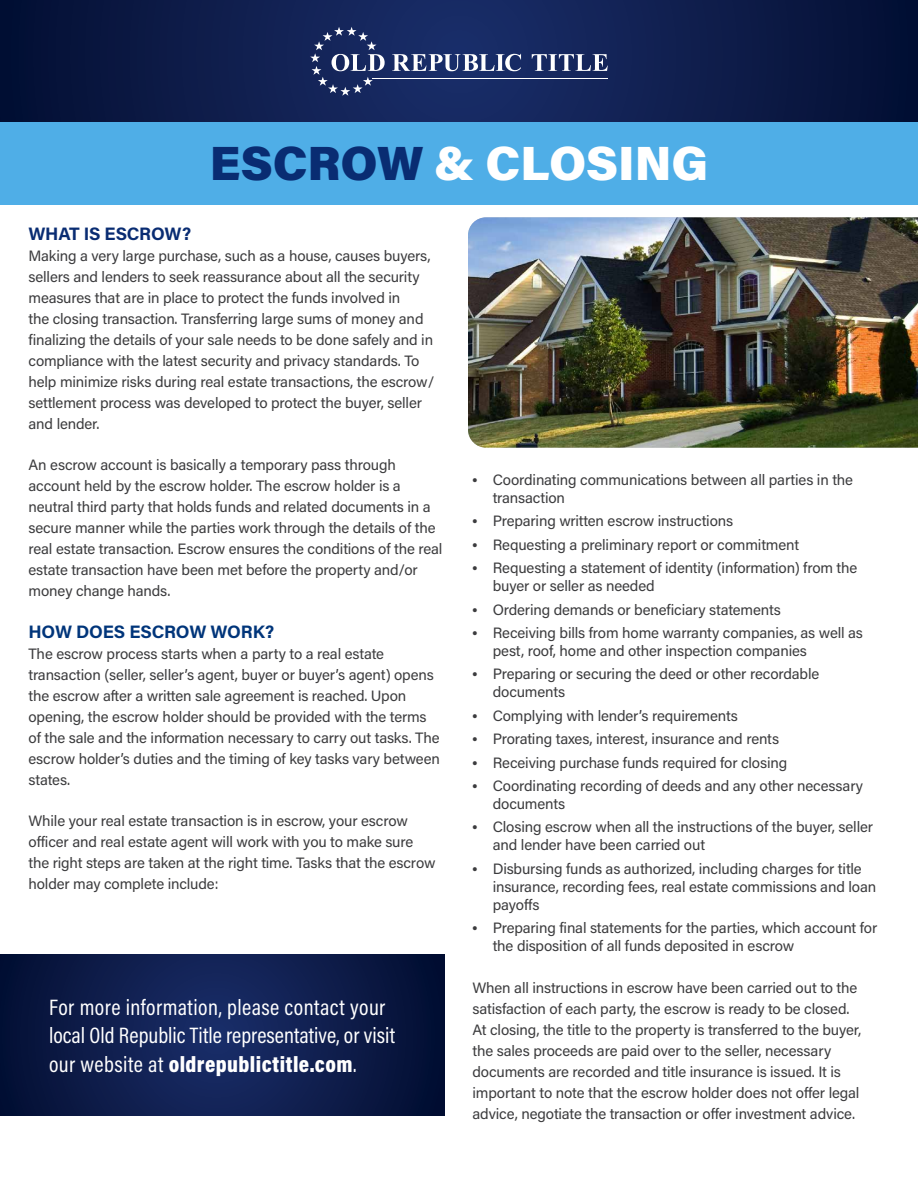
<style>
.page{position:relative;width:918px;height:1188px;background:#fff}
.page>*{position:absolute;margin:0;border:0;box-sizing:border-box;transform-origin:0 0}
.t1{font:900 48px "Acumin Pro";letter-spacing:-.005em;color:#fff}
.t2{font:22.5px/28.5px "Acumin Pro Cond";letter-spacing:.005em;color:#fff}
.t3{font:700 18px "Acumin Pro";letter-spacing:-.01em;color:#00357a}
.t4{font:700 18px "Acumin Pro";letter-spacing:-.015em;color:#092c72}
.t5{font:15px/21px "Acumin Pro";letter-spacing:-.01em;color:#3c3c3e}
.s1{color:#092c72}
.s2{font-weight:900}
.s3{font-family:"Source Serif Variable"}
</style>
<div class="page">
<div style="left:0;top:122px;width:918px;height:83px;background:#4faee7"></div>
<img style="left:468px;top:217px;width:450px;height:231px">
<svg style="left:0;top:0;width:918px;height:122px;background:#0e1d4c"></svg>
<svg style="left:392px;top:54px;width:129px;height:17px"></svg>
<svg style="left:532px;top:54px;width:76px;height:17px"></svg>
<svg style="left:310px;top:27px;width:75px;height:69px;background:#364573"></svg>
<hr style="left:373px;top:78px;width:235px;height:1px;background:#fff">
<svg style="left:0;top:954px;width:444px;height:162px;background:#0d1c4b"></svg>
<h1 class="t1" style="left:210px;top:129px;width:500px"><span class="s1">ESCROW</span> &amp; CLOSING</h1>
<p class="t4" style="left:28px;top:221px;width:164px">WHAT IS ESCROW?</p>
<p class="t5" style="left:28px;top:244px;width:407px">Making a very large purchase, such as a house, causes buyers, sellers and lenders to seek reassurance about all the security measures that are in place to protect the funds involved in<br>the closing transaction. Transferring large sums of money and finalizing the details of your sale needs to be done safely and in compliance with the latest security and privacy standards. To help minimize risks during real estate transactions, the escrow/ settlement process was developed to protect the buyer, seller and lender.</p>
<p class="t5" style="left:28px;top:453px;width:416px">An escrow account is basically a temporary pass through account held by the escrow holder. The escrow holder is a neutral third party that holds funds and related documents in a secure manner while the parties work through the details of the real estate transaction. Escrow ensures the conditions of the real estate transaction have been met before the property and/or money change hands.</p>
<p class="t3" style="left:28px;top:619px;width:247px">HOW DOES ESCROW WORK?</p>
<p class="t5" style="left:28px;top:642px;width:413px">The escrow process starts when a party to a real estate transaction (seller, seller’s agent, buyer or buyer’s agent) opens the escrow after a written sale agreement is reached. Upon opening, the escrow holder should be provided with the terms of the sale and the information necessary to carry out tasks. The escrow holder’s duties and the timing of key tasks vary between states.</p>
<p class="t5" style="left:28px;top:810px;width:409px">While your real estate transaction is in escrow, your escrow officer and real estate agent will work with you to make sure the right steps are taken at the right time. Tasks that the escrow holder may complete include:</p>
<h2 class="t2" style="left:49px;top:992px;width:348px">For more information, please contact your local Old Republic Title representative, or visit our website at <span class="s2">oldrepublictitle.com</span>.</h2>
<p class="t5" style="left:493px;top:470px;width:362px;line-height:18px;text-indent:-20px"><span class="s3">•</span> Coordinating communications between all parties in the transaction</p>
<p class="t5" style="left:472px;top:510px;width:262px"><span class="s3">•</span> Preparing written escrow instructions</p>
<p class="t5" style="left:472px;top:534px;width:328px"><span class="s3">•</span> Requesting a preliminary report or commitment</p>
<p class="t5" style="left:493px;top:558px;width:366px;line-height:18px;text-indent:-20px"><span class="s3">•</span> Requesting a statement of identity (information) from the buyer or seller as needed</p>
<p class="t5" style="left:472px;top:598px;width:310px"><span class="s3">•</span> Ordering demands or beneficiary statements</p>
<p class="t5" style="left:493px;top:623px;width:372px;line-height:18px;text-indent:-20px"><span class="s3">•</span> Receiving bills from home warranty companies, as well as pest, roof, home and other inspection companies</p>
<p class="t5" style="left:493px;top:665px;width:328px;line-height:18px;text-indent:-20px"><span class="s3">•</span> Preparing or securing the deed or other recordable documents</p>
<p class="t5" style="left:472px;top:705px;width:267px"><span class="s3">•</span> Complying with lender’s requirements</p>
<p class="t5" style="left:472px;top:728px;width:308px"><span class="s3">•</span> Prorating taxes, interest, insurance and rents</p>
<p class="t5" style="left:472px;top:751px;width:316px"><span class="s3">•</span> Receiving purchase funds required for closing</p>
<p class="t5" style="left:493px;top:776px;width:372px;line-height:18px;text-indent:-20px"><span class="s3">•</span> Coordinating recording of deeds and any other necessary documents</p>
<p class="t5" style="left:493px;top:818px;width:382px;line-height:18px;text-indent:-20px"><span class="s3">•</span> Closing escrow when all the instructions of the buyer, seller and lender have been carried out</p>
<p class="t5" style="left:493px;top:859px;width:385px;line-height:18px;text-indent:-20px"><span class="s3">•</span> Disbursing funds as authorized, including charges for title insurance, recording fees, real estate commissions and loan payoffs</p>
<p class="t5" style="left:493px;top:918px;width:386px;line-height:18px;text-indent:-20px"><span class="s3">•</span> Preparing final statements for the parties, which account for the disposition of all funds deposited in escrow</p>
<p class="t5" style="left:472px;top:976px;width:390px">When all instructions in escrow have been carried out to the satisfaction of each party, the escrow is ready to be closed.<br>At closing, the title to the property is transferred to the buyer, the sales proceeds are paid over to the seller, necessary documents are recorded and title insurance is issued. It is important to note that the escrow holder does not offer legal advice, negotiate the transaction or offer investment advice.</p>
</div>
